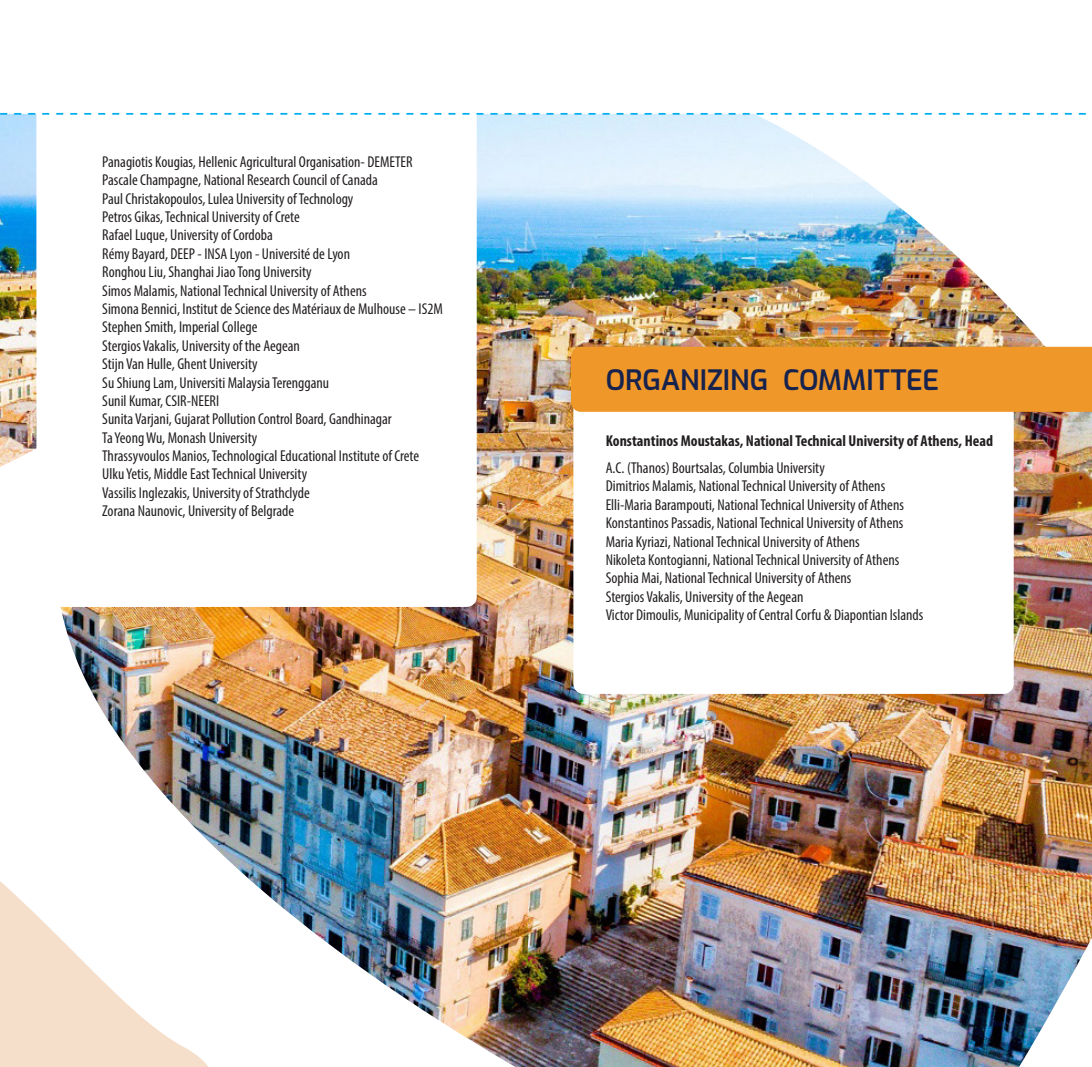
<style>
.page{position:relative;width:1092px;height:1067px;background:#fff}
.page>*{position:absolute;margin:0;border:0;box-sizing:border-box;transform-origin:0 0}
.t1{font:600 28px "Exo";color:#17234d}
.t2{font:condensed 15.75px/18.4px "Myriad Pro";color:#231f20}
.t3{font:700 condensed 15.75px/27.1px "Myriad Pro";color:#231f20}
.s1{font-weight:400}
</style>
<div class="page">
<img style="left:0;top:115px;width:1091px;height:952px">
<svg style="left:36px;top:115px;width:440px;height:492px"></svg>
<svg style="left:0;top:113px;width:1086px;height:2px"></svg>
<svg style="left:573px;top:412px;width:440px;height:282px"></svg>
<div style="left:571px;top:347px;width:520px;height:65px;background:#ef9728"></div>
<p class="t2" style="left:102px;top:152px;width:342px">Panagiotis Kougias, Hellenic Agricultural Organisation- DEMETER Pascale Champagne, National Research Council of Canada<br>Paul Christakopoulos, Lulea University of Technology<br>Petros Gikas, Technical University of Crete<br>Rafael Luque, University of Cordoba<br>Rémy Bayard, DEEP - INSA Lyon - Université de Lyon<br>Ronghou Liu, Shanghai Jiao Tong University<br>Simos Malamis, National Technical University of Athens<br>Simona Bennici, Institut de Science des Matériaux de Mulhouse – IS2M Stephen Smith, Imperial College<br>Stergios Vakalis, University of the Aegean<br>Stijn Van Hulle, Ghent University<br>Su Shiung Lam, Universiti Malaysia Terengganu<br>Sunil Kumar, CSIR-NEERI<br>Sunita Varjani, Gujarat Pollution Control Board, Gandhinagar<br>Ta Yeong Wu, Monash University<br>Thrassyvoulos Manios, Technological Educational Institute of Crete Ulku Yetis, Middle East Technical University<br>Vassilis Inglezakis, University of Strathclyde<br>Zorana Naunovic, University of Belgrade</p>
<p class="t1" style="left:605px;top:358px;width:335px">ORGANIZING COMMITTEE</p>
<p class="t3" style="left:605px;top:427px;width:389px">Konstantinos Moustakas, National Technical University of Athens, Head<br><span class="s1">A.C. (Thanos) Bourtsalas, Columbia University</span></p>
<p class="t2" style="left:605px;top:477px;width:319px">Dimitrios Malamis, National Technical University of Athens Elli-Maria Barampouti, National Technical University of Athens Konstantinos Passadis, National Technical University of Athens Maria Kyriazi, National Technical University of Athens<br>Nikoleta Kontogianni, National Technical University of Athens Sophia Mai, National Technical University of Athens<br>Stergios Vakalis, University of the Aegean<br>Victor Dimoulis, Municipality of Central Corfu &amp; Diapontian Islands</p>
</div>
